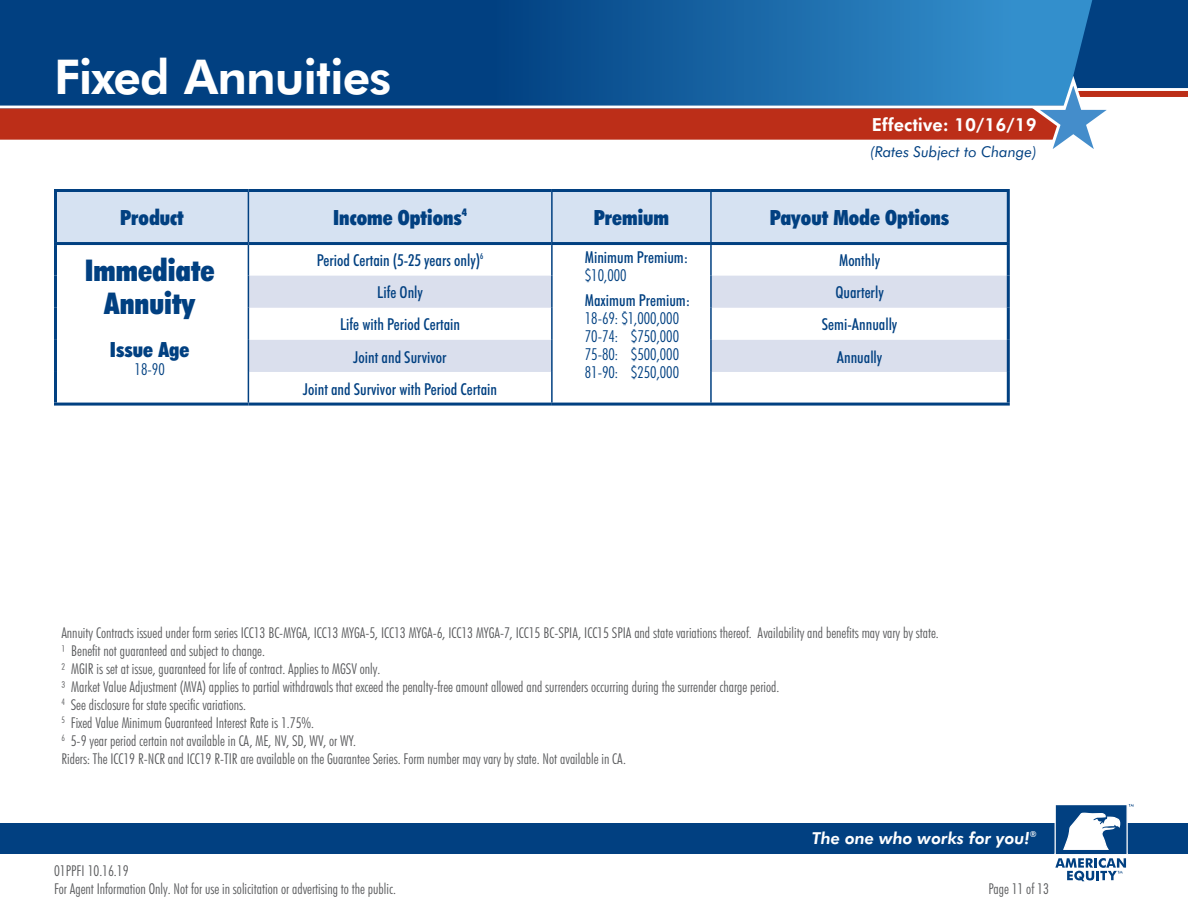
<style>
.page{position:relative;width:1188px;height:918px;background:#fff}
.page>*{position:absolute;margin:0;border:0;box-sizing:border-box;transform-origin:0 0}
.t1{font:800 48px "Futura BT";letter-spacing:-.02em;color:#fff}
.t2{font:900 condensed 30px "Futura BT";color:#014081}
.t3{font:900 condensed 21px "Futura BT";color:#014081}
.t4{font:800 18px "Futura BT";color:#fff}
.t5{font:500 condensed 16.5px "Futura BT";color:#014081}
.t6{font:300 condensed 16.5px "Futura BT";color:#014081}
.t7{font:italic 800 16.5px "Futura BT";color:#fff}
.t8{font:300 condensed 15px/18px "Futura BT";color:#57585a}
.t9{font:italic 15px "Futura BT";color:#014081}
.t10{font:italic 800 8.25px "Futura BT";color:#fff}
.t11{font:500 condensed 8.25px "Futura BT";color:#014081}
</style>
<div class="page">
<div style="left:1073px;top:91px;width:115px;height:6px;background:#bc2e18"></div>
<div style="left:1120px;top:0;width:68px;height:88px;background:#014081"></div>
<div style="left:0;top:0;width:323px;height:71px;background:#014081"></div>
<svg style="left:323px;top:0;width:797px;height:71px"></svg>
<svg style="left:0;top:71px;width:1121px;height:78px"></svg>
<div style="left:0;top:823px;width:1188px;height:31px;background:#014081"></div>
<svg style="left:1055px;top:804px;width:79px;height:78px"></svg>
<div style="left:57px;top:192px;width:950px;height:50px;background:#d6e2f2"></div>
<svg style="left:249px;top:276px;width:758px;height:96px;fill:#dadfed"></svg>
<hr style="left:248px;top:192px;width:1px;height:50px;background:#014081">
<hr style="left:551px;top:192px;width:2px;height:50px;background:#014081">
<hr style="left:710px;top:192px;width:2px;height:50px;background:#014081">
<hr style="left:248px;top:245px;width:1px;height:31px;background:#014081">
<hr style="left:551px;top:245px;width:2px;height:31px;background:#014081">
<hr style="left:710px;top:245px;width:2px;height:31px;background:#014081">
<hr style="left:248px;top:276px;width:1px;height:32px;background:#014081">
<hr style="left:551px;top:276px;width:2px;height:32px;background:#014081">
<hr style="left:710px;top:276px;width:2px;height:32px;background:#014081">
<hr style="left:248px;top:308px;width:1px;height:32px;background:#014081">
<hr style="left:551px;top:308px;width:2px;height:32px;background:#014081">
<hr style="left:710px;top:308px;width:2px;height:32px;background:#014081">
<hr style="left:248px;top:340px;width:1px;height:32px;background:#014081">
<hr style="left:551px;top:340px;width:2px;height:32px;background:#014081">
<hr style="left:710px;top:340px;width:2px;height:32px;background:#014081">
<hr style="left:248px;top:372px;width:1px;height:31px;background:#014081">
<hr style="left:551px;top:372px;width:2px;height:31px;background:#014081">
<hr style="left:710px;top:372px;width:2px;height:31px;background:#014081">
<hr style="left:54px;top:242px;width:194px;height:3px;background:#014081">
<hr style="left:248px;top:242px;width:304px;height:3px;background:#014081">
<hr style="left:552px;top:242px;width:159px;height:3px;background:#014081">
<hr style="left:711px;top:242px;width:299px;height:3px;background:#014081">
<hr style="left:54px;top:189px;width:194px;height:3px;background:#014081">
<hr style="left:54px;top:192px;width:3px;height:50px;background:#014081">
<hr style="left:248px;top:189px;width:304px;height:3px;background:#014081">
<hr style="left:552px;top:189px;width:159px;height:3px;background:#014081">
<hr style="left:711px;top:189px;width:299px;height:3px;background:#014081">
<hr style="left:54px;top:245px;width:3px;height:31px;background:#014081">
<hr style="left:54px;top:276px;width:3px;height:32px;background:#014081">
<hr style="left:54px;top:308px;width:3px;height:32px;background:#014081">
<hr style="left:54px;top:340px;width:3px;height:32px;background:#014081">
<hr style="left:54px;top:372px;width:3px;height:31px;background:#014081">
<hr style="left:54px;top:403px;width:194px;height:3px;background:#014081">
<hr style="left:248px;top:403px;width:304px;height:3px;background:#014081">
<hr style="left:552px;top:403px;width:159px;height:3px;background:#014081">
<hr style="left:711px;top:403px;width:299px;height:3px;background:#014081">
<hr style="left:1007px;top:192px;width:3px;height:50px;background:#014081">
<hr style="left:1007px;top:245px;width:3px;height:31px;background:#014081">
<hr style="left:1007px;top:276px;width:3px;height:32px;background:#014081">
<hr style="left:1007px;top:308px;width:3px;height:32px;background:#014081">
<hr style="left:1007px;top:340px;width:3px;height:32px;background:#014081">
<hr style="left:1007px;top:372px;width:3px;height:31px;background:#014081">
<p class="t1" style="left:54px;top:47px;width:339px">Fixed Annuities</p>
<p class="t4" style="left:872px;top:113px;width:167px">Effective: 10/16/19</p>
<p class="t9" style="left:870px;top:142px;width:168px">(Rates Subject to Change)</p>
<p class="t3" style="left:120px;top:205px;width:65px">Product</p>
<p class="t3" style="left:333px;top:205px;width:136px">Income Options<sup>4</sup></p>
<p class="t3" style="left:594px;top:205px;width:77px">Premium</p>
<p class="t3" style="left:770px;top:205px;width:181px">Payout Mode Options</p>
<p class="t2" style="left:85px;top:252px;width:131px">Immediate</p>
<p class="t2" style="left:104px;top:285px;width:92px">Annuity</p>
<p class="t3" style="left:110px;top:337px;width:81px">Issue Age</p>
<p class="t6" style="left:135px;top:359px;width:32px">18-90</p>
<p class="t5" style="left:317px;top:250px;width:165px">Period Certain (5-25 years only)</p>
<p class="t11" style="left:480px;top:251px;width:5px">6</p>
<p class="t5" style="left:585px;top:247px;width:105px">Minimum Premium:</p>
<p class="t6" style="left:585px;top:265px;width:43px">$10,000</p>
<p class="t5" style="left:585px;top:290px;width:107px">Maximum Premium:</p>
<p class="t6" style="left:585px;top:308px;width:96px">18-69: $1,000,000</p>
<p class="t6" style="left:585px;top:326px;width:96px">70-74: $750,000</p>
<p class="t6" style="left:585px;top:344px;width:96px">75-80: $500,000</p>
<p class="t6" style="left:585px;top:362px;width:96px">81-90: $250,000</p>
<p class="t5" style="left:839px;top:250px;width:43px">Monthly</p>
<p class="t5" style="left:377px;top:283px;width:47px">Life Only</p>
<p class="t5" style="left:835px;top:283px;width:50px">Quarterly</p>
<p class="t5" style="left:340px;top:315px;width:122px">Life with Period Certain</p>
<p class="t5" style="left:822px;top:315px;width:77px">Semi-Annually</p>
<p class="t5" style="left:354px;top:347px;width:94px">Joint and Survivor</p>
<p class="t5" style="left:837px;top:347px;width:47px">Annually</p>
<p class="t5" style="left:303px;top:379px;width:195px">Joint and Survivor with Period Certain</p>
<p class="t8" style="left:62px;top:623px;width:879px">Annuity Contracts issued under form series ICC13 BC-MYGA, ICC13 MYGA-5, ICC13 MYGA-6, ICC13 MYGA-7, ICC15 BC-SPIA, ICC15 SPIA and state variations thereof. Availability and benefits may vary by state.</p>
<p class="t8" style="left:62px;top:641px;width:205px">¹ Benefit not guaranteed and subject to change.</p>
<p class="t8" style="left:62px;top:659px;width:320px">² MGIR is set at issue, guaranteed for life of contract. Applies to MGSV only.</p>
<p class="t8" style="left:62px;top:677px;width:719px">³ Market Value Adjustment (MVA) applies to partial withdrawals that exceed the penalty-free amount allowed and surrenders occurring during the surrender charge period.</p>
<p class="t8" style="left:62px;top:695px;width:186px"><sup>4</sup> See disclosure for state specific variations.</p>
<p class="t8" style="left:62px;top:713px;width:254px"><sup>5</sup> Fixed Value Minimum Guaranteed Interest Rate is 1.75%.</p>
<p class="t8" style="left:62px;top:731px;width:296px"><sup>6</sup> 5-9 year period certain not available in CA, ME, NV, SD, WV, or WY.</p>
<p class="t8" style="left:62px;top:749px;width:566px">Riders: The ICC19 R-NCR and ICC19 R-TIR are available on the Guarantee Series. Form number may vary by state. Not available in CA.</p>
<p class="t8" style="left:54px;top:861px;width:343px">01PPFI 10.16.19<br>For Agent Information Only. Not for use in solicitation or advertising to the public.</p>
<p class="t7" style="left:812px;top:828px;width:219px">The one who works for you!</p>
<p class="t10" style="left:1030px;top:829px;width:8px">®</p>
<p class="t8" style="left:989px;top:880px;width:62px">Page 11 of 13</p>
</div>
